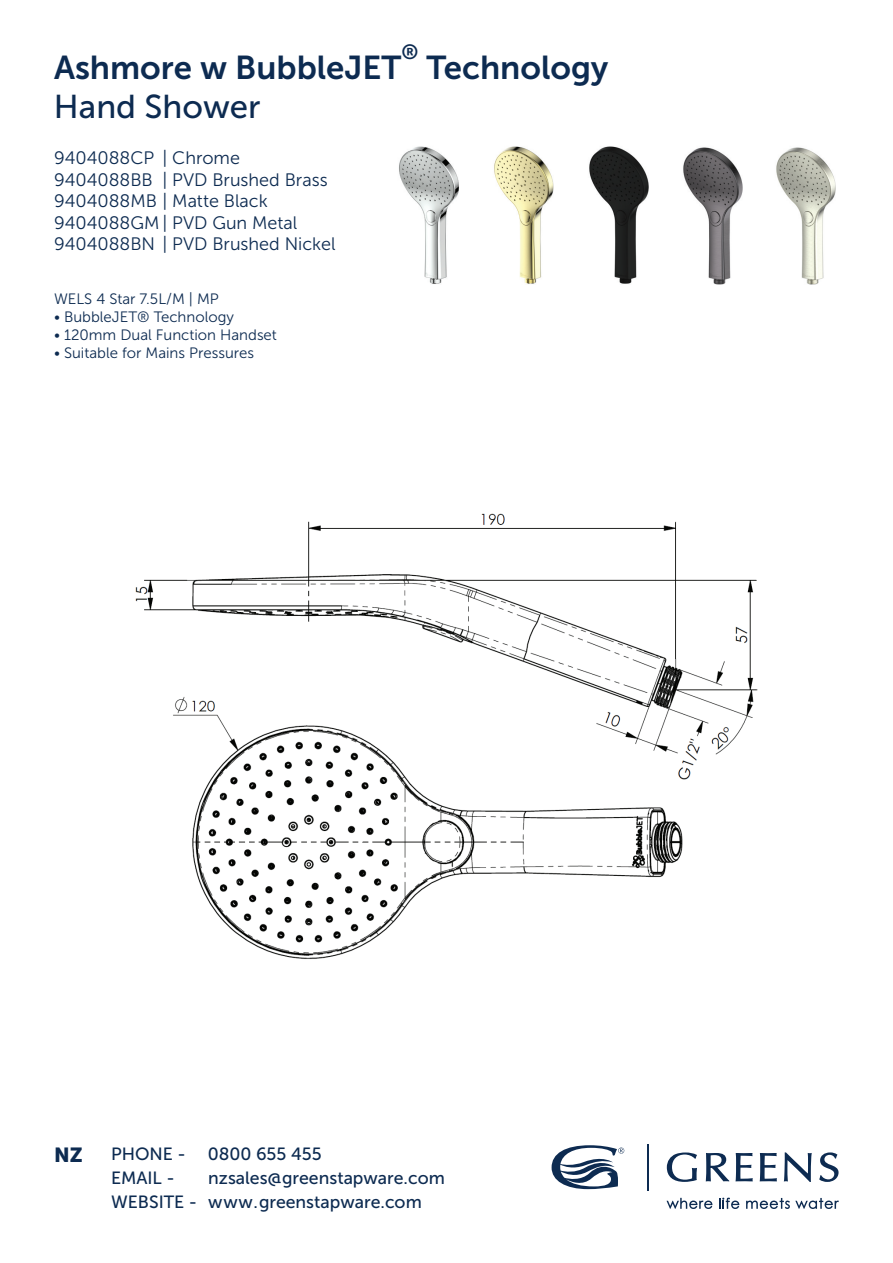
<style>
.page{position:relative;width:893px;height:1263px;background:#fff}
.page>*{position:absolute;margin:0;border:0;box-sizing:border-box;transform-origin:0 0}
.t1{font:33px "Museo Sans 700";color:#0d2b51}
.t2{font:33px "Museo Sans 500";color:#0d2b51}
.t3{font:20.55px "Museo Sans 700";color:#0d2b51}
.t4{font:20.25px "Museo Sans 900";color:#0d2b51}
.t5{font:18px/21.6px "Museo Sans 300";color:#0d2b51}
.t6{font:17.7px/24.2px "Museo Sans 500";color:#0d2b51}
.t7{font:15px "Museo Sans 300";color:#0d2b51}
</style>
<div class="page">
<svg style="left:667px;top:1152px;width:30px;height:30px"></svg>
<svg style="left:706px;top:1153px;width:23px;height:28px"></svg>
<svg style="left:735px;top:1153px;width:18px;height:28px"></svg>
<svg style="left:760px;top:1153px;width:17px;height:28px"></svg>
<svg style="left:784px;top:1152px;width:28px;height:30px"></svg>
<svg style="left:819px;top:1152px;width:19px;height:30px"></svg>
<svg style="left:552px;top:1145px;width:72px;height:44px"></svg>
<svg style="left:666px;top:1198px;width:46px;height:11px"></svg>
<svg style="left:719px;top:1197px;width:20px;height:12px"></svg>
<svg style="left:746px;top:1198px;width:93px;height:11px"></svg>
<hr style="left:647px;top:1144px;width:1px;height:46px;background:#0d2b51">
<img style="left:494px;top:146px;width:60px;height:138px">
<img style="left:776px;top:147px;width:60px;height:138px">
<img style="left:399px;top:146px;width:59px;height:138px">
<img style="left:683px;top:147px;width:60px;height:138px">
<img style="left:589px;top:146px;width:60px;height:138px">
<img style="left:135px;top:513px;width:623px;height:446px">
<p class="t3" style="left:401px;top:41px;width:18px">®</p>
<h1 class="t1" style="left:54px;top:49px;width:349px">Ashmore w BubbleJET</h1>
<h1 class="t2" style="left:54px;top:89px;width:208px">Hand Shower</h1>
<p class="t5" style="left:54px;top:147px;width:283px">9404088CP<br>9404088BB<br>9404088MB | Matte Black<br>9404088GM | PVD Gun Metal<br>9404088BN | PVD Brushed Nickel</p>
<p class="t7" style="left:54px;top:291px;width:166px">WELS 4 Star 7.5L/M | MP</p>
<p class="t7" style="left:54px;top:309px;width:181px">• BubbleJET® Technology</p>
<p class="t7" style="left:54px;top:327px;width:224px">• 120mm Dual Function Handset</p>
<p class="t7" style="left:54px;top:345px;width:202px">• Suitable for Mains Pressures</p>
<p class="t5" style="left:163px;top:147px;width:167px">| Chrome<br>| PVD Brushed Brass</p>
<h1 class="t1" style="left:426px;top:49px;width:183px">Technology</h1>
<p class="t4" style="left:54px;top:1143px;width:30px">NZ</p>
<p class="t6" style="left:111px;top:1142px;width:212px">PHONE - 0800 655 455<br>EMAIL -</p>
<p class="t6" style="left:111px;top:1166px;width:335px;text-indent:97px">nzsales@greenstapware.com<br>WEBSITE - www.greenstapware.com</p>
</div>
